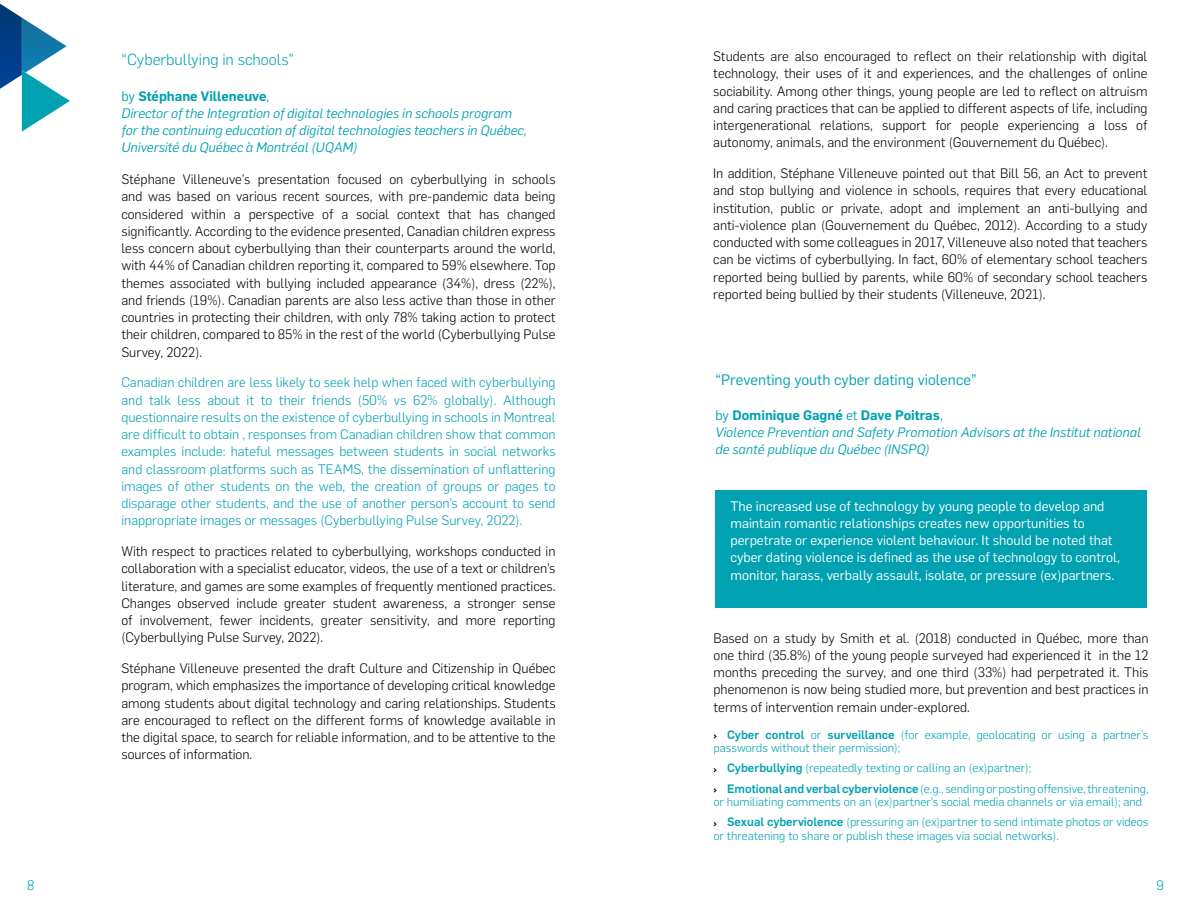
<style>
.page{position:relative;width:1188px;height:918px;background:#fff}
.page>*{position:absolute;margin:0;border:0;box-sizing:border-box;transform-origin:0 0}
.boite_bleue{font:300 15.75px "Flama";color:#00a1b1}
.boite_bleue-2{font:15px "Flama";color:#00a1b1}
.BodyTexte{font:300 13.5px/17.2px "Flama";color:#000;text-align:justify}
.BodyTexte-2{font:300 13.5px/17.2px "Flama";color:#00a1b1;text-align:justify}
.boite_bleue-3{font:italic 13.5px/17.2px "Flama";color:#00a1b1}
.boite_bleue-4{font:13.5px/17.2px "Flama";color:#fff}
.TDM_Section{font:300 13.5px "Flama";color:#00a1b1}
.puce{font:300 12px/13.5px "Flama";color:#00a1b1}
.s1{font-style:normal}
.s2{font-weight:600;font-style:normal}
.s3{font-weight:500}
</style>
<div class="page">
<div style="left:716px;top:490px;width:432px;height:118px;background:#00a1b1"></div>
<svg style="left:21px;top:17px;width:49px;height:115px"></svg>
<img style="left:0;top:4px;width:22px;height:85px">
<p class="boite_bleue" style="left:122px;top:49px;width:174px">“Cyberbullying in schools”</p>
<p class="boite_bleue-3" style="left:122px;top:86px;width:407px"><span class="s1">by</span> <span class="s2">Stéphane Villeneuve</span><span class="s1">,<br></span>Director of the Integration of digital technologies in schools program for the continuing education of digital technologies teachers in Québec, Université du Québec à Montréal (UQAM)</p>
<p class="BodyTexte" style="left:121px;top:170px;width:436px">Stéphane Villeneuve’s presentation focused on cyberbullying in schools and was based on various recent sources, with pre-pandemic data being considered within a perspective of a social context that has changed significantly. According to the evidence presented, Canadian children express less concern about cyberbullying than their counterparts around the world, with 44% of Canadian children reporting it, compared to 59% elsewhere. Top themes associated with bullying included appearance (34%), dress (22%), and friends (19%). Canadian parents are also less active than those in other countries in protecting their children, with only 78% taking action to protect their children, compared to 85% in the rest of the world (Cyberbullying Pulse Survey, 2022).</p>
<p class="BodyTexte-2" style="left:121px;top:373px;width:436px">Canadian children are less likely to seek help when faced with cyberbullying and talk less about it to their friends (50% vs 62% globally). Although questionnaire results on the existence of cyberbullying in schools in Montreal are difficult to obtain , responses from Canadian children show that common examples include: hateful messages between students in social networks and classroom platforms such as TEAMS, the dissemination of unflattering images of other students on the web, the creation of groups or pages to disparage other students, and the use of another person’s account to send inappropriate images or messages (Cyberbullying Pulse Survey, 2022).</p>
<p class="BodyTexte" style="left:121px;top:542px;width:436px">With respect to practices related to cyberbullying, workshops conducted in collaboration with a specialist educator, videos, the use of a text or children’s literature, and games are some examples of frequently mentioned practices.<br>Changes observed include greater student awareness, a stronger sense of involvement, fewer incidents, greater sensitivity, and more reporting (Cyberbullying Pulse Survey, 2022).</p>
<p class="BodyTexte" style="left:121px;top:659px;width:436px">Stéphane Villeneuve presented the draft Culture and Citizenship in Québec program, which emphasizes the importance of developing critical knowledge among students about digital technology and caring relationships. Students are encouraged to reflect on the different forms of knowledge available in the digital space, to search for reliable information, and to be attentive to the sources of information.</p>
<p class="BodyTexte" style="left:713px;top:47px;width:436px">Students are also encouraged to reflect on their relationship with digital technology, their uses of it and experiences, and the challenges of online sociability. Among other things, young people are led to reflect on altruism and caring practices that can be applied to different aspects of life, including intergenerational relations, support for people experiencing a loss of autonomy, animals, and the environment (Gouvernement du Québec).</p>
<p class="BodyTexte" style="left:713px;top:164px;width:436px">In addition, Stéphane Villeneuve pointed out that Bill 56, an Act to prevent and stop bullying and violence in schools, requires that every educational institution, public or private, adopt and implement an anti-bullying and anti-violence plan (Gouvernement du Québec, 2012). According to a study conducted with some colleagues in 2017, Villeneuve also noted that teachers can be victims of cyberbullying. In fact, 60% of elementary school teachers reported being bullied by parents, while 60% of secondary school teachers reported being bullied by their students (Villeneuve, 2021).</p>
<p class="boite_bleue-2" style="left:716px;top:369px;width:263px">“Preventing youth cyber dating violence”</p>
<p class="boite_bleue-3" style="left:716px;top:406px;width:427px"><span class="s1">by</span> <span class="s2">Dominique Gagné</span> <span class="s1">et</span> <span class="s2">Dave Poitras</span><span class="s1">,<br></span>Violence Prevention and Safety Promotion Advisors at the Institut national de santé publique du Québec (INSPQ)</p>
<p class="boite_bleue-4" style="left:730px;top:496px;width:391px">The increased use of technology by young people to develop and maintain romantic relationships creates new opportunities to perpetrate or experience violent behaviour. It should be noted that cyber dating violence is defined as the use of technology to control, monitor, harass, verbally assault, isolate, or pressure (ex)partners.</p>
<p class="BodyTexte" style="left:714px;top:628px;width:436px">Based on a study by Smith et al. (2018) conducted in Québec, more than one third (35.8%) of the young people surveyed had experienced it in the 12 months preceding the survey, and one third (33%) had perpetrated it. This phenomenon is now being studied more, but prevention and best practices in terms of intervention remain under-explored.</p>
<p class="puce" style="left:714px;top:727px;width:436px;text-indent:14px"><span class="s3">Cyber control</span> or <span class="s3">surveillance</span> (for example, geolocating or using a partner’s passwords without their permission);</p>
<p class="puce" style="left:727px;top:761px;width:306px"><span class="s3">Cyberbullying</span> (repeatedly texting or calling an (ex)partner);</p>
<p class="puce" style="left:714px;top:781px;width:437px;text-indent:14px"><span class="s3">Emotional and verbal cyberviolence</span> (e.g., sending or posting offensive, threatening, or humiliating comments on an (ex)partner’s social media channels or via email); and</p>
<p class="puce" style="left:714px;top:815px;width:436px;text-indent:14px"><span class="s3">Sexual cyberviolence</span> (pressuring an (ex)partner to send intimate photos or videos or threatening to share or publish these images via social networks).</p>
<p class="TDM_Section" style="left:27px;top:876px;width:9px">8</p>
<p class="TDM_Section" style="left:1156px;top:876px;width:9px">9</p>
</div>
